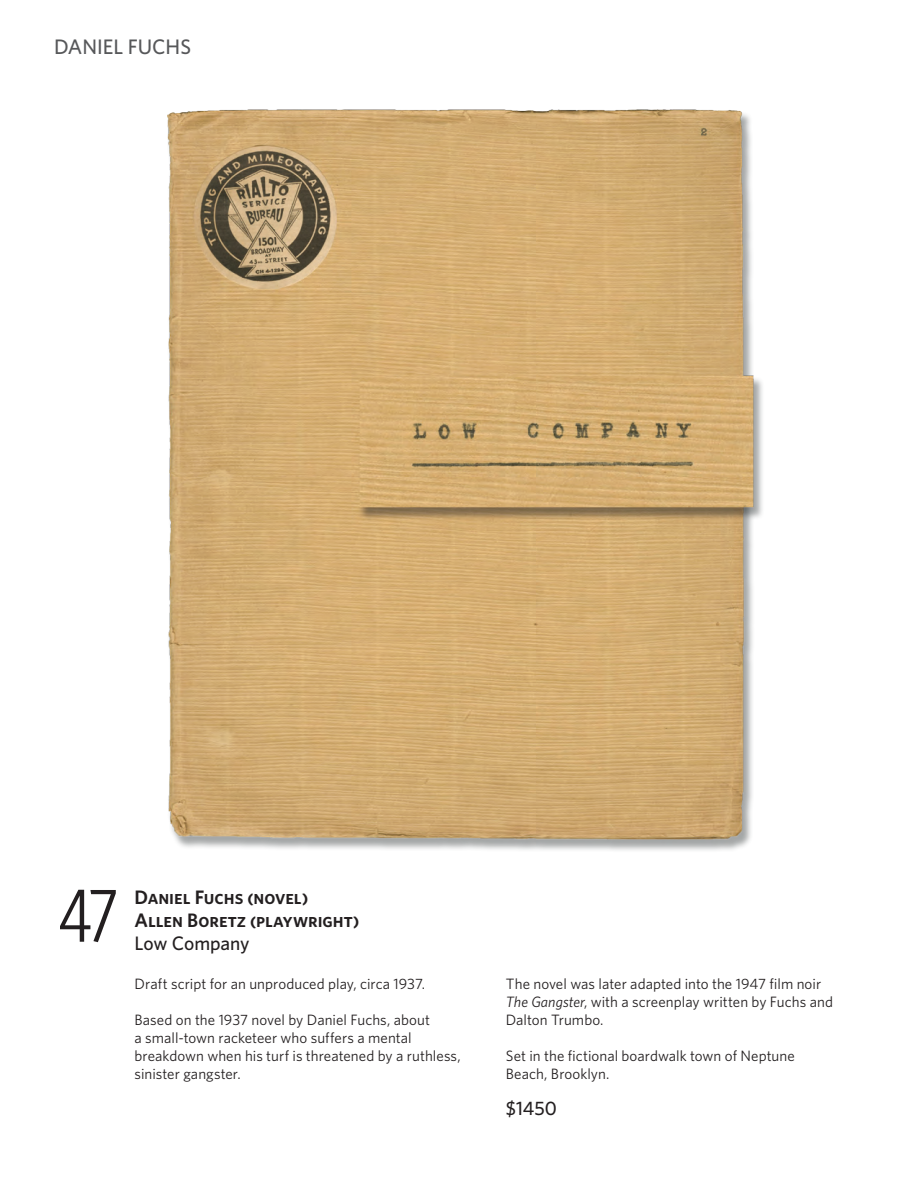
<style>
.page{position:relative;width:918px;height:1188px;background:#fff}
.page>*{position:absolute;margin:0;border:0;box-sizing:border-box;transform-origin:0 0}
.numbers{font:condensed 75px "Whitney HTF";color:#231f20}
.t1{font:500 21px "Whitney HTF";color:#57585a}
.author{font:19.5px "Whitney HTF Semi Bold SC";color:#231f20}
.price{font:500 19.5px "Whitney HTF";letter-spacing:-.005em;color:#231f20}
.body_copy{font:15px/18px "Whitney HTF";letter-spacing:.005em;color:#231f20}
.s1{font-style:italic}
</style>
<div class="page">
<img style="left:167px;top:109px;width:596px;height:742px">
<p class="t1" style="left:54px;top:34px;width:139px">DANIEL FUCHS</p>
<p class="numbers" style="left:58px;top:874px;width:61px">47</p>
<p class="author" style="left:135px;top:885px;width:175px">Daniel Fuchs (novel)</p>
<p class="author" style="left:135px;top:908px;width:226px">Allen Boretz (playwright)</p>
<p class="price" style="left:135px;top:932px;width:117px">Low Company</p>
<p class="body_copy" style="left:135px;top:975px;width:292px">Draft script for an unproduced play, circa 1937.</p>
<p class="body_copy" style="left:135px;top:1011px;width:328px">Based on the 1937 novel by Daniel Fuchs, about<br>a small-town racketeer who suffers a mental breakdown when his turf is threatened by a ruthless, sinister gangster.</p>
<p class="body_copy" style="left:506px;top:975px;width:329px">The novel was later adapted into the 1947 film noir<br><span class="s1">The Gangster</span>, with a screenplay written by Fuchs and<br>Dalton Trumbo.</p>
<p class="body_copy" style="left:506px;top:1047px;width:291px">Set in the fictional boardwalk town of Neptune<br>Beach, Brooklyn.</p>
<p class="price" style="left:506px;top:1097px;width:53px">$1450</p>
</div>
